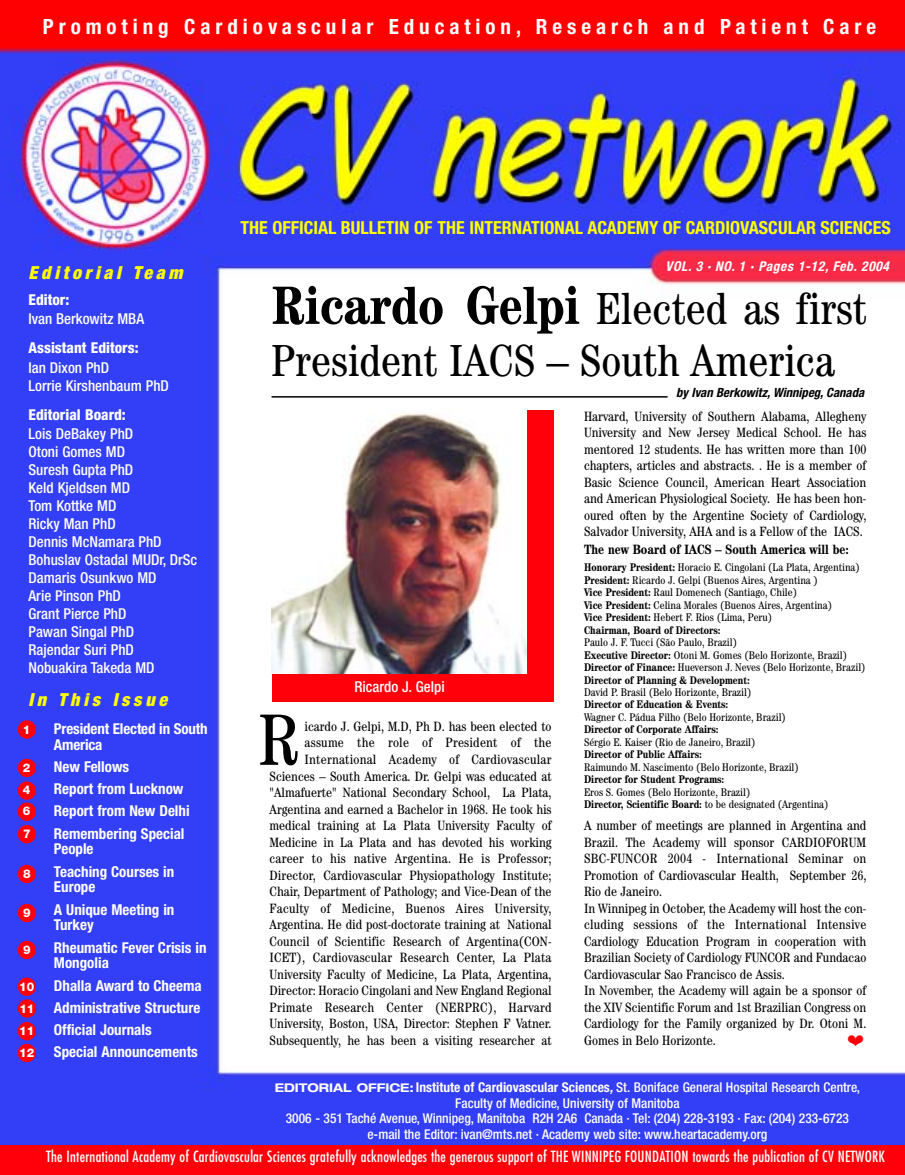
<style>
.page{position:relative;width:905px;height:1175px;background:#fff}
.page>*{position:absolute;margin:0;border:0;box-sizing:border-box;transform-origin:0 0}
.t1{font:condensed 72.9px "Century";color:#000}
.t2{font:condensed 45px/52.5px "Century";color:#000}
.t3{font:700 condensed 21px "Helvetica Neue";letter-spacing:.235em;color:#fff}
.t4{font:700 condensed 18px "Helvetica Neue";color:#ff0}
.t5{font:italic 900 condensed 18px "Helvetica Neue";letter-spacing:.21em;color:#ff0}
.t6{font:500 condensed 15px/18px "Helvetica Neue";color:#fff}
.t7{font:700 condensed 15px/22.2px "Helvetica Neue";color:#fff}
.t8{font:condensed 15px "Futura";letter-spacing:.015em;color:#fff}
.t9{font:800 condensed 15px "Helvetica Neue";color:#fff}
.t10{font:condensed 13.5px/16.5px "Century";color:#000;text-align:right}
.t11{font:500 condensed 13.5px/15.6px "Helvetica Neue";color:#fff;text-align:center}
.t12{font:700 condensed 13.5px "Century";color:#000}
.t13{font:italic 700 condensed 13.5px "Helvetica Neue";letter-spacing:.05em;color:#fff}
.t14{font:italic 700 condensed 12.75px "Helvetica Neue";color:#000}
.t15{font:800 12px/22.6px "Helvetica Neue";color:#fff}
.t16{font:condensed 11.1px/12.5px "Century";color:#000}
.t17{font:700 condensed 11.1px "Century";color:#000}
.s1{font-weight:700;font-size:54px}
.s2{font-weight:700}
.s3{font-weight:700;font-stretch:expanded;font-size:12px}
.s4{font-weight:700;font-style:italic}
</style>
<div class="page">
<img style="left:0;top:0;width:904px;height:1145px">
<div style="left:18px;top:720px;width:18px;height:18px;background:#ff000a;border-radius:50%"></div>
<div style="left:18px;top:758px;width:18px;height:19px;background:#ff000a;border-radius:50%"></div>
<div style="left:18px;top:781px;width:18px;height:18px;background:#ff000a;border-radius:50%"></div>
<div style="left:18px;top:802px;width:18px;height:19px;background:#ff000a;border-radius:50%"></div>
<div style="left:18px;top:825px;width:18px;height:18px;background:#ff000a;border-radius:50%"></div>
<div style="left:18px;top:940px;width:18px;height:19px;background:#ff000a;border-radius:50%"></div>
<div style="left:18px;top:864px;width:18px;height:19px;background:#ff000a;border-radius:50%"></div>
<div style="left:18px;top:904px;width:18px;height:18px;background:#ff000a;border-radius:50%"></div>
<div style="left:18px;top:977px;width:18px;height:18px;background:#ff000a;border-radius:50%"></div>
<div style="left:18px;top:1022px;width:18px;height:18px;background:#ff000a;border-radius:50%"></div>
<div style="left:18px;top:1043px;width:18px;height:19px;background:#ff000a;border-radius:50%"></div>
<div style="left:18px;top:999px;width:18px;height:18px;background:#ff000a;border-radius:50%"></div>
<div style="left:272px;top:410px;width:281px;height:291px;background:#ff000a"></div>
<img style="left:272px;top:410px;width:254px;height:263px">
<div style="left:0;top:1145px;width:904px;height:29px;background:#ff000a"></div>
<hr style="left:271px;top:396px;width:396px;height:1px;background:#000">
<svg style="left:848px;top:1035px;width:15px;height:11px"></svg>
<h3 class="t3" style="left:43px;top:19px;width:834px">Promoting Cardiovascular Education, Research and Patient Care</h3>
<h3 class="t5" style="left:28px;top:266px;width:156px">Editorial Team</h3>
<p class="t9" style="left:28px;top:294px;width:42px">Editor:</p>
<p class="t6" style="left:28px;top:311px;width:117px">Ivan Berkowitz MBA</p>
<p class="t9" style="left:28px;top:342px;width:112px">Assistant Editors:</p>
<p class="t6" style="left:28px;top:360px;width:142px">Ian Dixon PhD<br>Lorrie Kirshenbaum PhD</p>
<p class="t9" style="left:28px;top:409px;width:99px">Editorial Board:</p>
<p class="t6" style="left:28px;top:426px;width:170px">Lois DeBakey PhD<br>Otoni Gomes MD<br>Suresh Gupta PhD<br>Keld Kjeldsen MD<br>Tom Kottke MD<br>Ricky Man PhD<br>Dennis McNamara PhD<br>Bohuslav Ostadal MUDr, DrSc<br>Damaris Osunkwo MD<br>Arie Pinson PhD<br>Grant Pierce PhD<br>Pawan Singal PhD<br>Rajendar Suri PhD<br>Nobuakira Takeda MD</p>
<h3 class="t5" style="left:28px;top:693px;width:140px">In This Issue</h3>
<p class="t7" style="left:54px;top:722px;width:155px;line-height:15.8px">President Elected in South<br>America</p>
<p class="t7" style="left:54px;top:756px;width:137px">New Fellows<br>Report from Lucknow<br>Report from New Delhi<br>Remembering Special</p>
<p class="t7" style="left:54px;top:839px;width:122px">People<br>Teaching Courses in</p>
<p class="t7" style="left:54px;top:877px;width:122px">Europe<br>A Unique Meeting in</p>
<p class="t7" style="left:54px;top:915px;width:154px">Turkey<br>Rheumatic Fever Crisis in</p>
<p class="t7" style="left:54px;top:953px;width:149px">Mongolia<br>Dhalla Award to Cheema<br>Administrative Structure<br>Official Journals<br>Special Announcements</p>
<p class="t15" style="left:23px;top:719px;width:9px">1</p>
<p class="t15" style="left:23px;top:757px;width:9px">2<br>4</p>
<p class="t15" style="left:23px;top:801px;width:10px">6<br>7</p>
<p class="t15" style="left:23px;top:863px;width:9px">8</p>
<p class="t15" style="left:23px;top:902px;width:9px">9</p>
<p class="t15" style="left:23px;top:939px;width:9px">9</p>
<p class="t15" style="left:19px;top:976px;width:17px">10</p>
<p class="t15" style="left:19px;top:1021px;width:17px;line-height:21.9px">11<br>12</p>
<p class="t15" style="left:19px;top:998px;width:17px">11</p>
<h3 class="t4" style="left:240px;top:221px;width:651px">THE OFFICIAL BULLETIN OF THE INTERNATIONAL ACADEMY OF CARDIOVASCULAR SCIENCES</h3>
<p class="t13" style="left:665px;top:261px;width:225px">VOL. 3 · NO. 1 · Pages 1-12, Feb. 2004</p>
<h2 class="t2" style="left:271px;top:286px;width:597px"><span class="s1">Ricardo Gelpi</span> Elected as first<br>President IACS – South America</h2>
<p class="t14" style="left:676px;top:388px;width:190px">by Ivan Berkowitz, Winnipeg, Canada</p>
<p class="t6" style="left:354px;top:679px;width:92px">Ricardo J. Gelpi</p>
<h1 class="t1" style="left:258px;top:714px;width:43px">R</h1>
<p class="t10" style="left:269px;top:719px;width:283px">icardo J. Gelpi, M.D, Ph D. has been elected to assume the role of President of the International Academy of Cardiovascular Sciences – South America. Dr. Gelpi was educated at "Almafuerte" National Secondary School, La Plata, Argentina and earned a Bachelor in 1968. He took his medical training at La Plata University Faculty of Medicine in La Plata and has devoted his working career to his native Argentina. He is Professor; Director, Cardiovascular Physiopathology Institute; Chair, Department of Pathology; and Vice-Dean of the Faculty of Medicine, Buenos Aires University, Argentina. He did post-doctorate training at National Council of Scientific Research of Argentina(CON-ICET), Cardiovascular Research Center, La Plata University Faculty of Medicine, La Plata, Argentina, Director: Horacio Cingolani and New England Regional Primate Research Center (NERPRC), Harvard University, Boston, USA, Director: Stephen F Vatner.<br>Subsequently, he has been a visiting researcher at</p>
<p class="t10" style="left:584px;top:409px;width:284px;text-align:justify">Harvard, University of Southern Alabama, Allegheny University and New Jersey Medical School. He has mentored 12 students. He has written more than 100 chapters, articles and abstracts. . He is a member of Basic Science Council, American Heart Association and American Physiological Society. He has been hon&shy;oured often by the Argentine Society of Cardiology, Salvador University, AHA and is a Fellow of the IACS.</p>
<p class="t12" style="left:584px;top:544px;width:266px">The new Board of IACS – South America will be:</p>
<p class="t16" style="left:584px;top:562px;width:277px"><span class="s2">Honorary President:</span> Horacio E. Cingolani (La Plata, Argentina)<br><span class="s2">President:</span> Ricardo J. Gelpi (Buenos Aires, Argentina )<br><span class="s2">Vice President:</span> Raul Domenech (Santiago, Chile)<br><span class="s2">Vice President:</span> Celina Morales (Buenos Aires, Argentina)<br><span class="s2">Vice President:</span> Hebert F. Rios (Lima, Peru)<br><span class="s2">Chairman, Board of Directors:</span></p>
<p class="t16" style="left:584px;top:637px;width:283px">Paulo J. F. Tucci (São Paulo, Brazil)<br><span class="s2">Executive Director:</span> Otoni M. Gomes (Belo Horizonte, Brazil)<br><span class="s2">Director of Finance:</span> Hueverson J. Neves (Belo Horizonte, Brazil)<br><span class="s2">Director of Planning &amp; Development:</span></p>
<p class="t16" style="left:584px;top:687px;width:169px">David P. Brasil (Belo Horizonte, Brazil)</p>
<p class="t17" style="left:584px;top:701px;width:146px">Director of Education &amp; Events:</p>
<p class="t16" style="left:584px;top:712px;width:203px">Wagner C. Pádua Filho (Belo Horizonte, Brazil)</p>
<p class="t17" style="left:584px;top:725px;width:136px">Director of Corporate Affairs:</p>
<p class="t16" style="left:584px;top:736px;width:173px">Sérgio E. Kaiser (Rio de Janeiro, Brazil)</p>
<p class="t17" style="left:584px;top:750px;width:119px">Director of Public Affairs:</p>
<p class="t16" style="left:584px;top:761px;width:216px">Raimundo M. Nascimento (Belo Horizonte, Brazil)</p>
<p class="t17" style="left:584px;top:775px;width:142px">Director for Student Programs:</p>
<p class="t16" style="left:584px;top:786px;width:246px">Eros S. Gomes (Belo Horizonte, Brazil)<br><span class="s2">Director, Scientific Board:</span> to be designated (Argentina)</p>
<p class="t10" style="left:584px;top:818px;width:284px;text-align:left">A number of meetings are planned in Argentina and Brazil. The Academy will sponsor CARDIOFORUM SBC-FUNCOR 2004 - International Seminar on Promotion of Cardiovascular Health, September 26, Rio de Janeiro.<br>In Winnipeg in October, the Academy will host the con&shy;cluding sessions of the International Intensive Cardiology Education Program in cooperation with Brazilian Society of Cardiology FUNCOR and Fundacao Cardiovascular Sao Francisco de Assis.<br>In November, the Academy will again be a sponsor of the XIV Scientific Forum and 1st Brazilian Congress on Cardiology for the Family organized by Dr. Otoni M.<br>Gomes in Belo Horizonte.</p>
<p class="t11" style="left:275px;top:1080px;width:587px"><span class="s3">EDITORIAL OFFICE:</span> <span class="s2">Institute of Cardiovascular Sciences</span><span class="s4">,</span> St. Boniface General Hospital Research Centre, Faculty of Medicine, University of Manitoba<br>3006 - 351 Taché Avenue, Winnipeg, Manitoba R2H 2A6 Canada · Tel: (204) 228-3193 · Fax: (204) 233-6723 e-mail the Editor: ivan@mts.net · Academy web site: www.heartacademy.org</p>
<p class="t8" style="left:46px;top:1149px;width:840px">The International Academy of Cardiovascular Sciences gratefully acknowledges the generous support of THE WINNIPEG FOUNDATION towards the publication of CV NETWORK</p>
</div>
